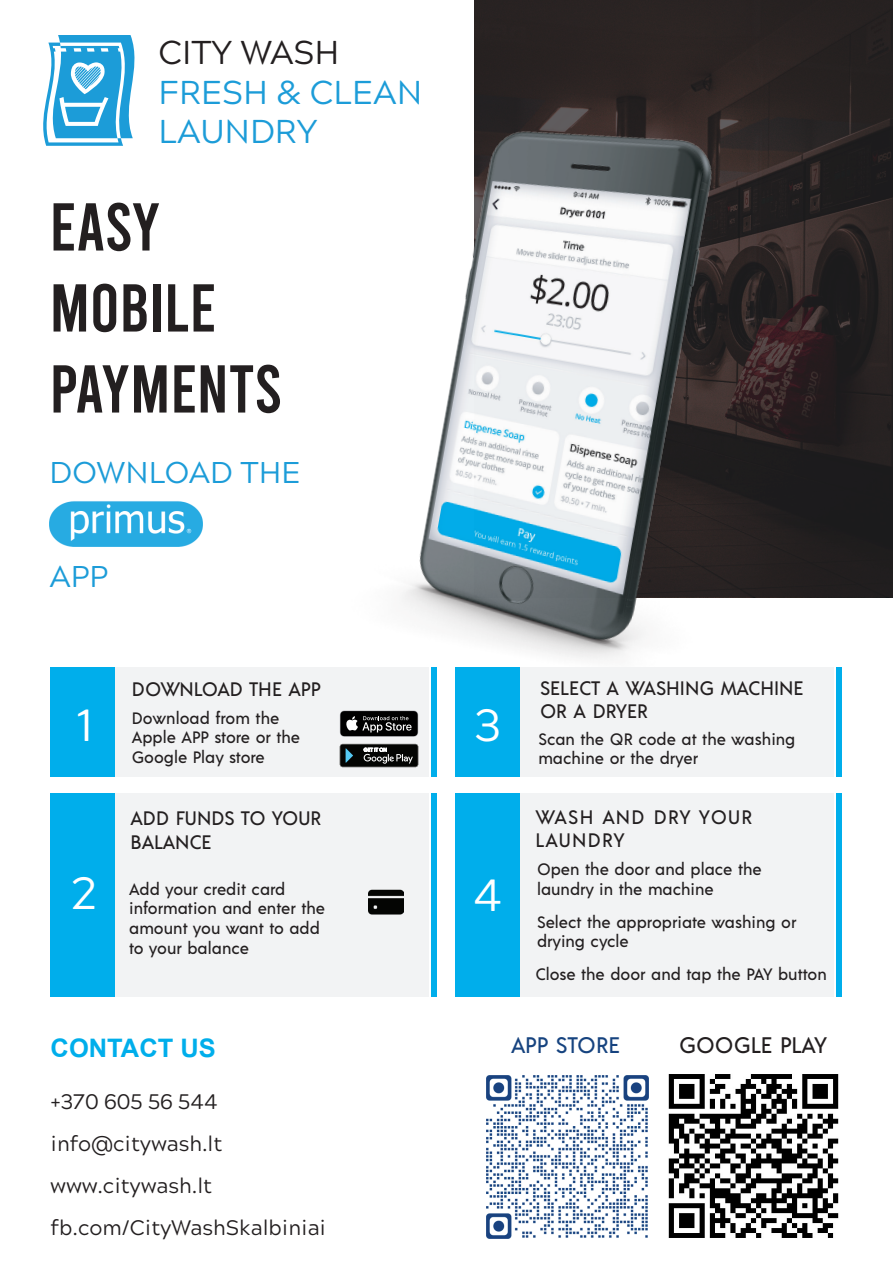
<style>
.page{position:relative;width:893px;height:1263px;background:#fff}
.page>*{position:absolute;margin:0;border:0;box-sizing:border-box;transform-origin:0 0}
.t1{font:67.5px/81px "Bebas";color:#231f20}
.t2{font:45px "Acherus Grotesque";color:#fff}
.t3{font:33px/39.6px "Acherus Grotesque";color:#1c9cd8}
.t4{font:33px "Acherus Grotesque";color:#231f20}
.t5{font:30px "Acherus Grotesque";color:#1c9cd8}
.t6{font:700 25.5px "Arial";color:#00aeeb}
.t7{font:500 22.5px "Acre";color:#231f20}
.t8{font:500 22.5px "Acre";letter-spacing:-.005em;color:#16437f}
.t9{font:21px/42px "Acherus Grotesque";color:#231f20}
.t10{font:500 19.5px/23.4px "Acre";color:#231f20}
.t11{font:500 19.5px/23.4px "Acre";letter-spacing:.065em;color:#231f20}
.t12{font:500 16.5px/19.8px "Acre";color:#231f20}
</style>
<div class="page">
<img style="left:49px;top:501px;width:153px;height:46px">
<svg style="left:43px;top:35px;width:92px;height:111px"></svg>
<div style="left:474px;top:0;width:419px;height:597px;background:#231f20"></div>
<img style="left:402px;top:60px;width:426px;height:677px">
<img style="left:668px;top:1074px;width:171px;height:164px">
<div style="left:51px;top:667px;width:64px;height:109px;background:#00aeeb"></div>
<div style="left:115px;top:667px;width:314px;height:109px;background:#f2f3f4"></div>
<div style="left:431px;top:667px;width:6px;height:109px;background:#00aeeb"></div>
<svg style="left:340px;top:744px;width:78px;height:23px;background:#2c3030"></svg>
<svg style="left:340px;top:710px;width:78px;height:27px;background:#373737"></svg>
<div style="left:456px;top:667px;width:64px;height:109px;background:#00aeeb"></div>
<div style="left:520px;top:667px;width:314px;height:109px;background:#f2f3f4"></div>
<div style="left:836px;top:667px;width:6px;height:109px;background:#00aeeb"></div>
<div style="left:51px;top:793px;width:64px;height:204px;background:#00aeeb"></div>
<div style="left:115px;top:793px;width:314px;height:204px;background:#f2f3f4"></div>
<div style="left:431px;top:793px;width:6px;height:204px;background:#00aeeb"></div>
<img style="left:369px;top:889px;width:34px;height:26px">
<div style="left:456px;top:793px;width:64px;height:204px;background:#00aeeb"></div>
<div style="left:520px;top:793px;width:314px;height:204px;background:#f2f3f4"></div>
<div style="left:836px;top:793px;width:6px;height:204px;background:#00aeeb"></div>
<img style="left:486px;top:1075px;width:163px;height:164px">
<h3 class="t4" style="left:158px;top:25px;width:183px">CITY WASH</h3>
<h3 class="t3" style="left:158px;top:70px;width:265px">FRESH &amp; CLEAN<br>LAUNDRY</h3>
<h1 class="t1" style="left:50px;top:186px;width:234px">EASY<br>MOBILE<br>PAYMENTS</h1>
<h3 class="t5" style="left:50px;top:447px;width:253px">DOWNLOAD THE</h3>
<h3 class="t5" style="left:50px;top:551px;width:60px">APP</h3>
<h2 class="t2" style="left:77px;top:687px;width:18px">1</h2>
<h2 class="t2" style="left:71px;top:855px;width:27px">2</h2>
<p class="t10" style="left:132px;top:676px;width:190px">DOWNLOAD THE APP</p>
<p class="t12" style="left:132px;top:707px;width:170px">Download from the<br>Apple APP store or the<br>Google Play store</p>
<h2 class="t2" style="left:474px;top:687px;width:28px">3</h2>
<p class="t10" style="left:131px;top:805px;width:192px">ADD FUNDS TO YOUR<br>BALANCE</p>
<p class="t12" style="left:129px;top:878px;width:197px">Add your credit card information and enter the amount you want to add to your balance</p>
<h2 class="t2" style="left:473px;top:857px;width:31px">4</h2>
<p class="t10" style="left:540px;top:675px;width:265px">SELECT A WASHING MACHINE<br>OR A DRYER</p>
<p class="t12" style="left:538px;top:728px;width:259px">Scan the QR code at the washing machine or the dryer</p>
<p class="t11" style="left:535px;top:804px;width:218px">WASH AND DRY YOUR<br>LAUNDRY</p>
<p class="t12" style="left:537px;top:858px;width:226px">Open the door and place the laundry in the machine</p>
<p class="t12" style="left:537px;top:911px;width:261px">Select the appropriate washing or drying cycle</p>
<p class="t12" style="left:535px;top:963px;width:293px">Close the door and tap the PAY button</p>
<h3 class="t6" style="left:51px;top:1030px;width:167px">CONTACT US</h3>
<h3 class="t8" style="left:511px;top:1029px;width:111px">APP STORE</h3>
<h3 class="t7" style="left:679px;top:1029px;width:149px">GOOGLE PLAY</h3>
<p class="t9" style="left:51px;top:1079px;width:277px">+370 605 56 544 info@citywash.lt www.citywash.lt fb.com/CityWashSkalbiniai</p>
</div>
